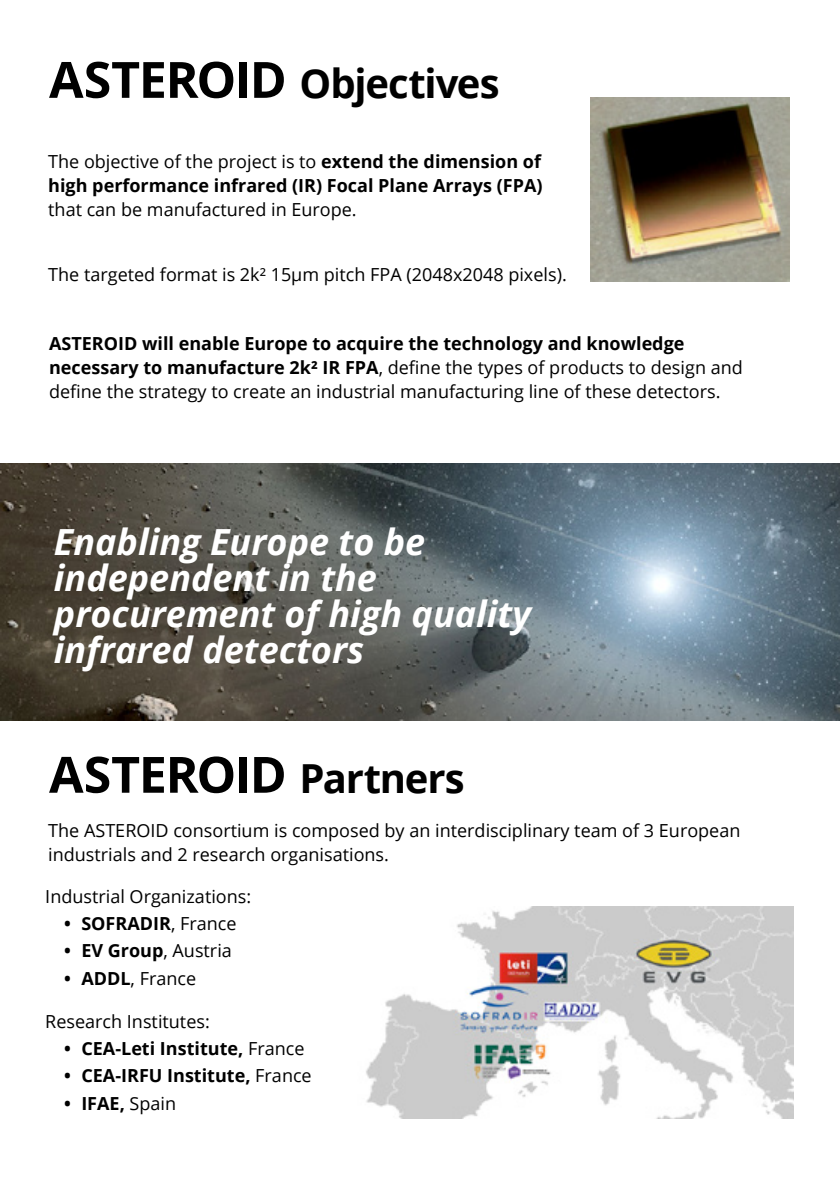
<style>
.page{position:relative;width:840px;height:1191px;background:#fff}
.page>*{position:absolute;margin:0;border:0;box-sizing:border-box;transform-origin:0 0}
.t1{font:700 50px "Open Sans";letter-spacing:-.025em;color:#000}
.t2{font:700 40px "Open Sans";letter-spacing:-.025em;color:#000}
.t3{font:italic 700 36px/36px "Open Sans";color:#fff}
.t4{font:18px/24px "Open Sans";color:#000}
.t5{font:700 18px/24px "Open Sans";color:#000}
.s1{font-size:50px}
.s2{font-weight:400}
.s3{font-weight:700}
.s4{font-size:40px}
</style>
<div class="page">
<img style="left:0;top:464px;width:839px;height:256px">
<img style="left:366px;top:906px;width:427px;height:213px">
<img style="left:590px;top:98px;width:199px;height:183px">
<h2 class="t2" style="left:49px;top:55px;width:452px"><span class="s1">ASTEROID</span> Objectives</h2>
<p class="t5" style="left:48px;top:149px;width:495px"><span class="s2">The objective of the project is to</span> extend the dimension of high performance infrared (IR) Focal Plane Arrays (FPA)</p>
<p class="t4" style="left:48px;top:197px;width:310px">that can be manufactured in Europe.</p>
<p class="t4" style="left:48px;top:262px;width:519px">The targeted format is 2k² 15µm pitch FPA (2048x2048 pixels).</p>
<p class="t4" style="left:49px;top:331px;width:695px"><span class="s3">ASTEROID will enable Europe to acquire the technology and knowledge necessary to manufacture 2k² IR FPA</span>, define the types of products to design and define the strategy to create an industrial manufacturing line of these detectors.</p>
<h3 class="t3" style="left:54px;top:523px;width:478px">Enabling Europe to be independent in the procurement of high quality infrared detectors</h3>
<h1 class="t1" style="left:49px;top:739px;width:417px">ASTEROID <span class="s4">Partners</span></h1>
<p class="t4" style="left:48px;top:818px;width:693px">The ASTEROID consortium is composed by an interdisciplinary team of 3 European industrials and 2 research organisations.</p>
<p class="t4" style="left:45px;top:883px;width:207px">Industrial Organizations:</p>
<p class="t5" style="left:64px;top:911px;width:174px">• SOFRADIR<span class="s2">, France</span></p>
<p class="t5" style="left:64px;top:938px;width:169px">• EV Group<span class="s2">, Austria</span></p>
<p class="t4" style="left:64px;top:965px;width:133px"><span class="s3">• ADDL</span>, France</p>
<p class="t4" style="left:45px;top:1008px;width:166px">Research Institutes:</p>
<p class="t5" style="left:64px;top:1036px;width:241px">• CEA-Leti Institute, <span class="s2">France</span></p>
<p class="t5" style="left:64px;top:1063px;width:249px">• CEA-IRFU Institute, <span class="s2">France</span></p>
<p class="t5" style="left:64px;top:1090px;width:113px">• IFAE, <span class="s2">Spain</span></p>
</div>
